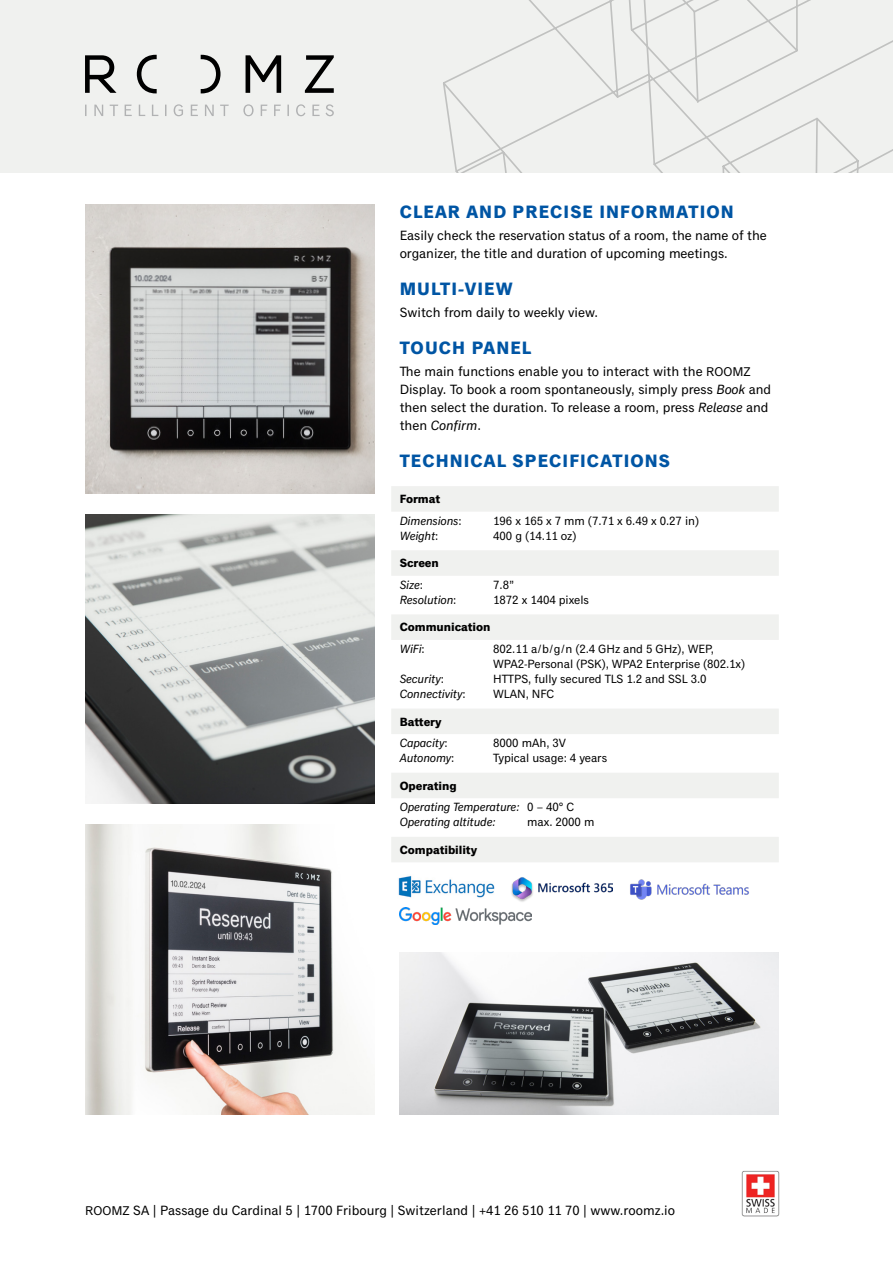
<style>
.page{position:relative;width:893px;height:1263px;background:#fff}
.page>*{position:absolute;margin:0;border:0;box-sizing:border-box;transform-origin:0 0}
.t1{font:700 18px "Classic Grotesque Std";letter-spacing:.06em;color:#0055a4}
.t2{font:13.5px/18px "Classic Grotesque Std";color:#000}
.t3{font:12px/15px "Classic Grotesque Std";letter-spacing:-.005em;color:#000}
.t4{font:italic 12px/21.5px "Classic Grotesque Std";letter-spacing:-.005em;color:#000}
.t5{font:700 12px/21.3px "Classic Grotesque Std";letter-spacing:-.005em;color:#000}
.s1{font-size:12.75px}
.s2{font-style:italic}
.s3{font-weight:700;font-style:normal}
.s4{font-style:normal}
.s5{font-weight:400;font-style:italic}
.s6{font-weight:400}
</style>
<div class="page">
<img style="left:85px;top:514px;width:289px;height:289px">
<img style="left:85px;top:825px;width:289px;height:289px">
<div style="left:0;top:0;width:893px;height:172px;background:#f0f1ef"></div>
<svg style="left:136px;top:0;width:757px;height:172px"></svg>
<img style="left:85px;top:204px;width:289px;height:289px">
<div style="left:391px;top:486px;width:388px;height:26px;background:#f0f1ef"></div>
<div style="left:391px;top:550px;width:388px;height:26px;background:#f0f1ef"></div>
<div style="left:391px;top:614px;width:388px;height:26px;background:#f0f1ef"></div>
<div style="left:391px;top:708px;width:388px;height:26px;background:#f0f1ef"></div>
<div style="left:391px;top:773px;width:388px;height:25px;background:#f0f1ef"></div>
<div style="left:391px;top:837px;width:388px;height:25px;background:#f0f1ef"></div>
<svg style="left:85px;top:55px;width:32px;height:38px"></svg>
<svg style="left:137px;top:55px;width:20px;height:38px"></svg>
<svg style="left:201px;top:55px;width:20px;height:38px"></svg>
<svg style="left:246px;top:55px;width:35px;height:38px"></svg>
<svg style="left:305px;top:55px;width:29px;height:38px"></svg>
<svg style="left:85px;top:104px;width:249px;height:12px"></svg>
<img style="left:398px;top:876px;width:97px;height:22px">
<img style="left:400px;top:952px;width:378px;height:162px">
<img style="left:741px;top:1170px;width:39px;height:47px">
<img style="left:399px;top:907px;width:133px;height:17px">
<img style="left:511px;top:877px;width:102px;height:25px">
<img style="left:630px;top:879px;width:119px;height:21px">
<h1 class="t1" style="left:400px;top:201px;width:336px">CLEAR AND PRECISE INFORMATION</h1>
<p class="t2" style="left:400px;top:227px;width:369px">Easily check the reservation status of a room, the name of the organizer, the title and duration of upcoming meetings.</p>
<h1 class="t1" style="left:400px;top:278px;width:115px">MULTI-VIEW</h1>
<p class="t2" style="left:400px;top:304px;width:200px">Switch from daily to weekly view.</p>
<h1 class="t1" style="left:400px;top:338px;width:133px">TOUCH PANEL</h1>
<p class="t2" style="left:400px;top:363px;width:373px">The main functions enable you to interact with the <span class="s1">ROOMZ </span>Display. To book a room spontaneously, simply press <span class="s2">Book</span> and then select the duration. To release a room, press <span class="s2">Release</span> and then <span class="s2">Confirm</span>.</p>
<h1 class="t1" style="left:400px;top:451px;width:272px">TECHNICAL SPECIFICATIONS</h1>
<p class="t4" style="left:400px;top:489px;width:63px"><span class="s3">Format<br></span>Dimensions<span class="s4">:</span></p>
<p class="t3" style="left:493px;top:513px;width:207px">196 x 165 x 7 mm (7.71 x 6.49 x 0.27 in)</p>
<p class="t4" style="left:400px;top:525px;width:40px">Weight<span class="s4">:</span></p>
<p class="t3" style="left:493px;top:528px;width:85px">400 g (14.11 oz)</p>
<p class="t5" style="left:400px;top:553px;width:41px">Screen<br><span class="s5">Size</span><span class="s6">:</span></p>
<p class="t3" style="left:493px;top:578px;width:22px">7.8”</p>
<p class="t4" style="left:400px;top:589px;width:58px">Resolution<span class="s4">:</span></p>
<p class="t3" style="left:493px;top:593px;width:97px">1872 x 1404 pixels</p>
<p class="t5" style="left:400px;top:617px;width:92px">Communication<br><span class="s5">WiFi</span><span class="s6">:</span></p>
<p class="t3" style="left:493px;top:642px;width:253px">802.11 a/b/g/n (2.4 GHz and 5 GHz), WEP,<br>WPA2-Personal (PSK), WPA2 Enterprise (802.1x)</p>
<p class="t4" style="left:400px;top:668px;width:46px">Security<span class="s4">:</span></p>
<p class="t3" style="left:493px;top:672px;width:215px">HTTPS, fully secured TLS 1.2 and SSL 3.0</p>
<p class="t4" style="left:400px;top:683px;width:67px">Connectivity<span class="s4">:</span></p>
<p class="t3" style="left:493px;top:687px;width:63px">WLAN, NFC</p>
<p class="t4" style="left:400px;top:711px;width:49px"><span class="s3">Battery<br></span>Capacity<span class="s4">:</span></p>
<p class="t3" style="left:493px;top:736px;width:74px">8000 mAh, 3V</p>
<p class="t4" style="left:400px;top:748px;width:56px">Autonomy<span class="s4">:</span></p>
<p class="t3" style="left:493px;top:751px;width:115px">Typical usage: 4 years</p>
<p class="t4" style="left:400px;top:775px;width:176px"><span class="s3">Operating<br></span>Operating Temperature: <span class="s4">0 – 40° C</span></p>
<p class="t4" style="left:400px;top:812px;width:97px">Operating altitude:</p>
<p class="t3" style="left:527px;top:815px;width:69px">max. 2000 m</p>
<p class="t5" style="left:400px;top:840px;width:79px">Compatibility</p>
<p class="t2" style="left:85px;top:1202px;width:592px"><span class="s1">ROOMZ</span> SA | Passage du Cardinal 5 | 1700 Fribourg | Switzerland | +41 26 510 11 70 | www.roomz.io</p>
</div>
